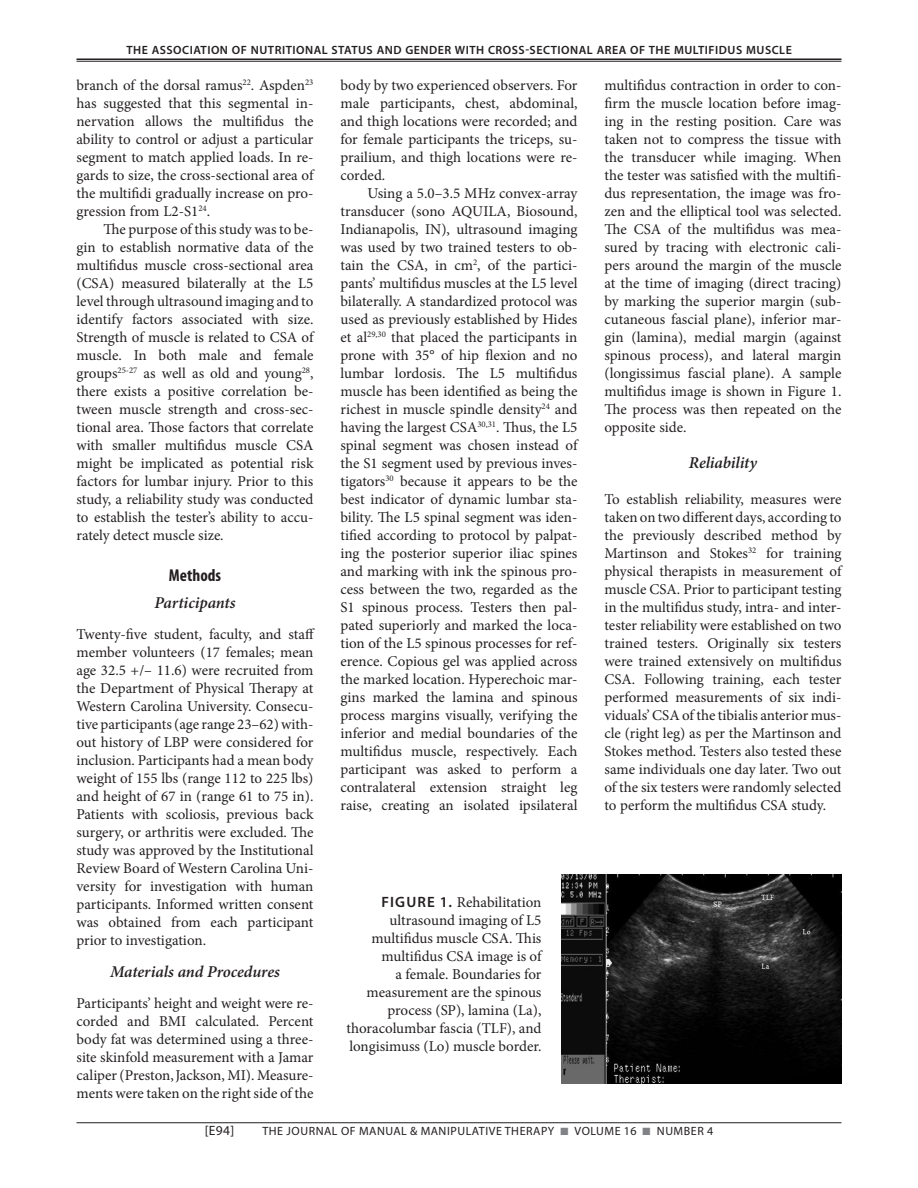
<style>
.page{position:relative;width:918px;height:1188px;background:#fff}
.page>*{position:absolute;margin:0;border:0;box-sizing:border-box;transform-origin:0 0}
.t1{font:700 condensed 17.25px "Myriad Pro";color:#231f20}
.h21{font:italic 600 16.5px "Minion Pro";letter-spacing:-.005em;color:#231f20}
.text_para{font:15px/18px "Minion Pro";color:#231f20;text-align:justify}
.text_flush{font:15px/18px "Minion Pro";color:#231f20;text-align:justify}
.figure_caption{font:15px/18px "Minion Pro";letter-spacing:-.005em;color:#231f20;text-align:right}
.t2{font:13.5px "Myriad Pro";color:#231f20}
.runninghead{font:600 12px "Myriad Pro";letter-spacing:.04em;color:#231f20}
.t3{font:12px "Myriad Pro";letter-spacing:.045em;color:#231f20}
.s1{font-family:"Myriad Pro";font-weight:600}
.s2{color:#808285}
</style>
<div class="page">
<hr style="left:76px;top:1122px;width:766px;height:1px;background:#231f20">
<img style="left:561px;top:874px;width:281px;height:209px">
<hr style="left:76px;top:58px;width:766px;height:2px;background:#231f20">
<hr style="left:76px;top:61px;width:766px;height:1px;background:#231f20">
<p class="runninghead" style="left:126px;top:43px;width:667px">THE ASSOCIATION OF NUTRITIONAL STATUS AND GENDER WITH CROSS-SECTIONAL AREA OF THE MULTIFIDUS MUSCLE</p>
<p class="text_para" style="left:76px;top:76px;width:239px">branch of the dorsal ramus<sup>22</sup>. Aspden<sup>23 </sup>has suggested that this segmental in&shy;nervation allows the multifidus the ability to control or adjust a particular segment to match applied loads. In re&shy;gards to size, the cross-sectional area of the multifidi gradually increase on pro&shy;gression from L2-S1<sup>24</sup>.</p>
<p class="text_para" style="left:76px;top:220px;width:239px;text-indent:27px">The purpose of this study was to be&shy;gin to establish normative data of the multifidus muscle cross-sectional area (CSA) measured bilaterally at the L5 level through ultrasound imaging and to identify factors associated with size.<br>Strength of muscle is related to CSA of muscle. In both male and female groups<sup>25-27</sup> as well as old and young<sup>28</sup>, there exists a positive correlation be&shy;tween muscle strength and cross-sec&shy;tional area. Those factors that correlate with smaller multifidus muscle CSA might be implicated as potential risk factors for lumbar injury. Prior to this study, a reliability study was conducted to establish the tester’s ability to accu&shy;rately detect muscle size.</p>
<p class="t1" style="left:169px;top:564px;width:54px">Methods</p>
<p class="h21" style="left:154px;top:592px;width:83px">Participants</p>
<p class="text_flush" style="left:76px;top:625px;width:240px">Twenty-five student, faculty, and staff member volunteers (17 females; mean age 32.5 +/– 11.6) were recruited from the Department of Physical Therapy at Western Carolina University. Consecu&shy;tive participants (age range 23–62) with&shy;out history of LBP were considered for inclusion. Participants had a mean body weight of 155 lbs (range 112 to 225 lbs) and height of 67 in (range 61 to 75 in).<br>Patients with scoliosis, previous back surgery, or arthritis were excluded. The study was approved by the Institutional Review Board of Western Carolina Uni&shy;versity for investigation with human participants. Informed written consent was obtained from each participant prior to investigation.</p>
<p class="h21" style="left:110px;top:961px;width:171px">Materials and Procedures</p>
<p class="text_flush" style="left:76px;top:994px;width:239px">Participants’ height and weight were re&shy;corded and BMI calculated. Percent body fat was determined using a three&shy;site skinfold measurement with a Jamar caliper (Preston,Jackson, MI). Measure&shy;ments were taken on the right side of the</p>
<p class="text_flush" style="left:340px;top:76px;width:239px">body by two experienced observers. For male participants, chest, abdominal, and thigh locations were recorded; and for female participants the triceps, su&shy;prailium, and thigh locations were re&shy;corded.</p>
<p class="text_para" style="left:340px;top:184px;width:239px;text-indent:27px">Using a 5.0–3.5 MHz convex-array transducer (sono AQUILA, Biosound, Indianapolis, IN), ultrasound imaging was used by two trained testers to ob&shy;tain the CSA, in cm<sup>2</sup>, of the partici&shy;pants’ multifidus muscles at the L5 level bilaterally. A standardized protocol was used as previously established by Hides et al<sup>29,30</sup> that placed the participants in prone with 35° of hip flexion and no lumbar lordosis. The L5 multifidus muscle has been identified as being the richest in muscle spindle density<sup>24</sup> and having the largest CSA<sup>30,31</sup>. Thus, the L5 spinal segment was chosen instead of the S1 segment used by previous inves&shy;tigators<sup>30</sup> because it appears to be the best indicator of dynamic lumbar sta&shy;bility. The L5 spinal segment was iden&shy;tified according to protocol by palpat&shy;ing the posterior superior iliac spines and marking with ink the spinous pro&shy;cess between the two, regarded as the S1 spinous process. Testers then pal&shy;pated superiorly and marked the loca&shy;tion of the L5 spinous processes for ref&shy;erence. Copious gel was applied across the marked location. Hyperechoic mar&shy;gins marked the lamina and spinous process margins visually, verifying the inferior and medial boundaries of the multifidus muscle, respectively. Each participant was asked to perform a contralateral extension straight leg raise, creating an isolated ipsilateral</p>
<p class="text_para" style="left:604px;top:76px;width:239px">multifidus contraction in order to con&shy;firm the muscle location before imag&shy;ing in the resting position. Care was taken not to compress the tissue with the transducer while imaging. When the tester was satisfied with the multifi&shy;dus representation, the image was fro&shy;zen and the elliptical tool was selected.<br>The CSA of the multifidus was mea&shy;sured by tracing with electronic cali&shy;pers around the margin of the muscle at the time of imaging (direct tracing) by marking the superior margin (sub&shy;cutaneous fascial plane), inferior mar&shy;gin (lamina), medial margin (against spinous process), and lateral margin (longissimus fascial plane). A sample multifidus image is shown in Figure 1.<br>The process was then repeated on the opposite side.</p>
<p class="h21" style="left:689px;top:453px;width:70px">Reliability</p>
<p class="text_flush" style="left:604px;top:490px;width:239px">To establish reliability, measures were taken on two different days, according to the previously described method by Martinson and Stokes<sup>32</sup> for training physical therapists in measurement of muscle CSA. Prior to participant testing in the multifidus study, intra- and inter&shy;tester reliability were established on two trained testers. Originally six testers were trained extensively on multifidus CSA. Following training, each tester performed measurements of six indi&shy;viduals’ CSA of the tibialis anterior mus&shy;cle (right leg) as per the Martinson and Stokes method. Testers also tested these same individuals one day later. Two out of the six testers were randomly selected to perform the multifidus CSA study.</p>
<p class="figure_caption" style="left:347px;top:893px;width:196px"><span class="s1">FIGURE 1.</span> Rehabilitation ultrasound imaging of L5 multifidus muscle CSA. This multifidus CSA image is of<br>a female. Boundaries for measurement are the spinous process (SP), lamina (La), thoracolumbar fascia (TLF), and longisimuss (Lo) muscle border.</p>
<p class="t2" style="left:205px;top:1123px;width:31px">[E94]</p>
<p class="t3" style="left:262px;top:1125px;width:452px">THE JOURNAL OF MANUAL &amp; MANIPULATIVE THERAPY <span class="s2">■</span> VOLUME 16 <span class="s2">■</span> NUMBER 4</p>
</div>
